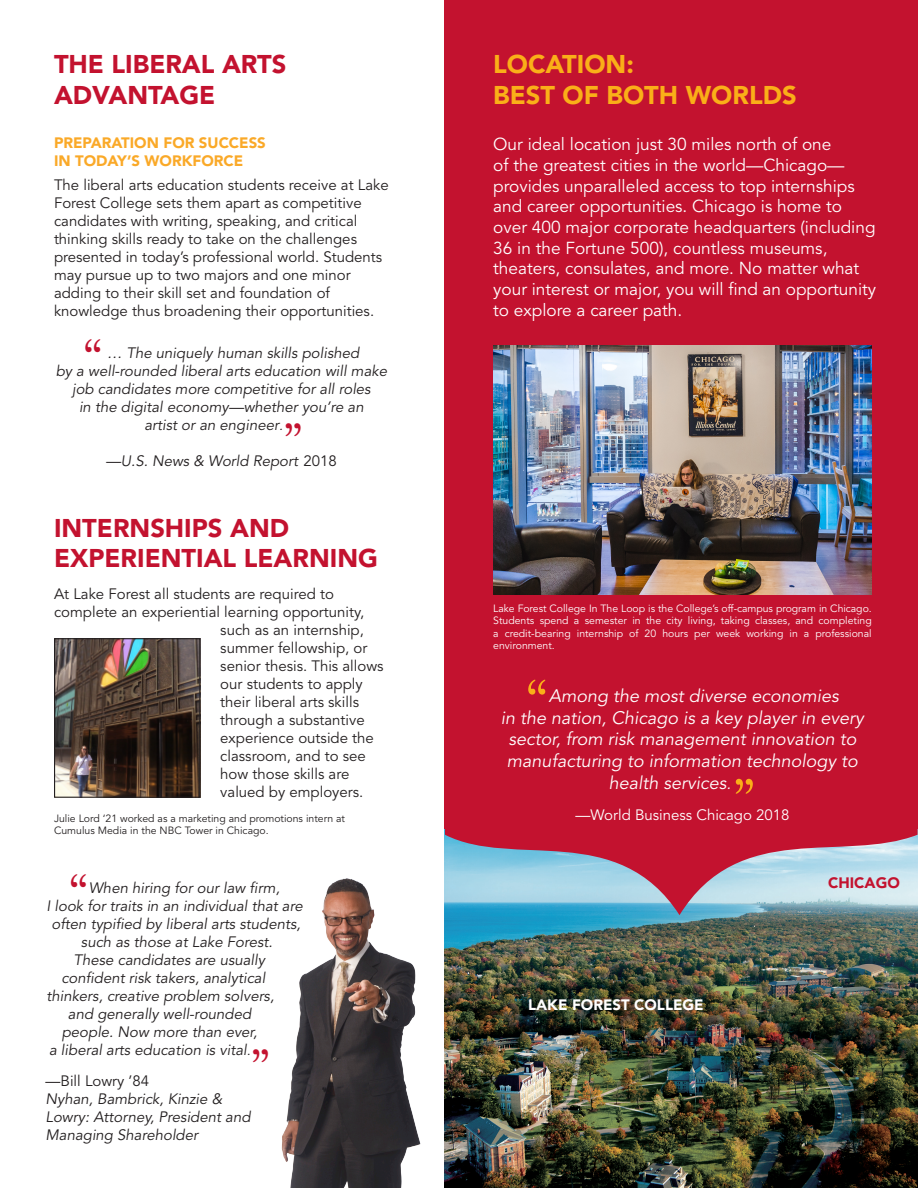
<style>
.page{position:relative;width:918px;height:1188px;background:#fff}
.page>*{position:absolute;margin:0;border:0;box-sizing:border-box;transform-origin:0 0}
.t1{font:50.55px "Janson Text";color:#faaf18}
.t2{font:43.95px "Janson Text";color:#c3122f}
.t3{font:900 25.5px/30.6px "Avenir LT Std";color:#c3122f}
.t4{font:900 25.5px/30.6px "Avenir LT Std";color:#faaf18}
.t5{font:italic 18px "Avenir LT Std";color:#fff}
.t6{font:17.25px/20.7px "Avenir LT Std";color:#fff}
.t7{font:15px/18px "Avenir LT Std";color:#231f20}
.t8{font:italic 15px/18px "Avenir LT Std";color:#231f20}
.t9{font:900 15px/18px "Avenir LT Std";color:#faa928}
.t10{font:15px "Avenir LT Std";color:#fff}
.t11{font:900 15px "Avenir LT Std";color:#fff}
.t12{font:900 15px "Avenir LT Std";color:#c3122f}
.t13{font:10.5px/12.6px "Avenir LT Std";color:#fff;text-align:justify}
.t14{font:10.5px/12.6px "Avenir LT Std";color:#231f20}
.s1{font-weight:300}
.s2{font-style:normal}
</style>
<div class="page">
<div style="left:445px;top:0;width:473px;height:915px;background:#c3122f"></div>
<img style="left:444px;top:829px;width:474px;height:359px">
<svg style="left:445px;top:594px;width:473px;height:321px"></svg>
<img style="left:510px;top:978px;width:246px;height:46px;border-radius:50%">
<img style="left:281px;top:878px;width:140px;height:310px">
<img style="left:493px;top:346px;width:379px;height:248px">
<img style="left:56px;top:640px;width:142px;height:156px">
<div style="left:54px;top:638px;width:146px;height:160px;border:1px solid #231f20"></div>
<h3 class="t3" style="left:54px;top:49px;width:234px">THE LIBERAL ARTS<br>ADVANTAGE</h3>
<p class="t9" style="left:54px;top:134px;width:213px">PREPARATION FOR SUCCESS<br>IN TODAY’S WORKFORCE</p>
<p class="t7" style="left:54px;top:176px;width:336px">The liberal arts education students receive at Lake Forest College sets them apart as competitive candidates with writing, speaking, and critical thinking skills ready to take on the challenges presented in today’s professional world. Students may pursue up to two majors and one minor adding to their skill set and foundation of knowledge thus broadening their opportunities.</p>
<h2 class="t2" style="left:84px;top:328px;width:21px">“</h2>
<p class="t8" style="left:107px;top:344px;width:253px">… The uniquely human skills polished</p>
<p class="t8" style="left:56px;top:362px;width:333px">by a well-rounded liberal arts education will make</p>
<p class="t8" style="left:72px;top:380px;width:300px">job candidates more competitive for all roles</p>
<p class="t8" style="left:79px;top:398px;width:286px">in the digital economy—whether you’re an</p>
<p class="t8" style="left:144px;top:416px;width:140px">artist or an engineer<span class="s1">.</span></p>
<h2 class="t2" style="left:283px;top:411px;width:21px">”</h2>
<p class="t8" style="left:106px;top:452px;width:232px">—U.S. News &amp; World Report <span class="s2">2018</span></p>
<h3 class="t3" style="left:54px;top:512px;width:325px">INTERNSHIPS AND<br>EXPERIENTIAL LEARNING</h3>
<p class="t7" style="left:54px;top:585px;width:281px">At Lake Forest all students are required to</p>
<p class="t7" style="left:54px;top:603px;width:312px">complete an experiential learning opportunity,</p>
<p class="t7" style="left:220px;top:621px;width:145px">such as an internship,</p>
<p class="t7" style="left:220px;top:639px;width:149px">summer fellowship, or</p>
<p class="t7" style="left:220px;top:657px;width:165px">senior thesis. This allows</p>
<p class="t7" style="left:220px;top:675px;width:144px">our students to apply</p>
<p class="t7" style="left:220px;top:693px;width:140px">their liberal arts skills</p>
<p class="t7" style="left:220px;top:711px;width:146px">through a substantive</p>
<p class="t7" style="left:220px;top:729px;width:155px">experience outside the</p>
<p class="t7" style="left:220px;top:747px;width:147px">classroom, and to see</p>
<p class="t7" style="left:220px;top:765px;width:131px">how those skills are</p>
<p class="t7" style="left:220px;top:783px;width:145px">valued by employers.</p>
<p class="t14" style="left:54px;top:812px;width:293px">Julie Lord ‘21 worked as a marketing and promotions intern at<br>Cumulus Media in the NBC Tower in Chicago.</p>
<h2 class="t2" style="left:69px;top:863px;width:21px">“</h2>
<p class="t8" style="left:89px;top:879px;width:193px">When hiring for our law firm,</p>
<p class="t8" style="left:46px;top:897px;width:258px">I look for traits in an individual that are</p>
<p class="t8" style="left:52px;top:915px;width:251px">often typified by liberal arts students,</p>
<p class="t8" style="left:81px;top:933px;width:193px">such as those at Lake Forest.</p>
<p class="t8" style="left:74px;top:951px;width:193px">These candidates are usually</p>
<p class="t8" style="left:61px;top:969px;width:205px">confident risk takers, analytical</p>
<p class="t8" style="left:46px;top:987px;width:229px">thinkers, creative problem solvers,</p>
<p class="t8" style="left:68px;top:1005px;width:185px">and generally well-rounded</p>
<p class="t8" style="left:62px;top:1023px;width:197px">people. Now more than ever,</p>
<p class="t8" style="left:49px;top:1041px;width:203px">a liberal arts education is vital<span class="s1">.</span></p>
<p class="t7" style="left:46px;top:1072px;width:105px">—Bill Lowry ’84</p>
<h2 class="t2" style="left:251px;top:1037px;width:21px">”</h2>
<p class="t8" style="left:46px;top:1090px;width:206px">Nyhan, Bambrick, Kinzie &amp;<br>Lowry: Attorney, President and<br>Managing Shareholder</p>
<h3 class="t4" style="left:493px;top:49px;width:305px">LOCATION:<br>BEST OF BOTH WORLDS</h3>
<p class="t6" style="left:493px;top:134px;width:385px">Our ideal location just 30 miles north of one<br>of the greatest cities in the world—Chicago— provides unparalleled access to top internships and career opportunities. Chicago is home to over 400 major corporate headquarters (including 36 in the Fortune 500), countless museums, theaters, consulates, and more. No matter what your interest or major, you will find an opportunity to explore a career path.</p>
<p class="t13" style="left:493px;top:602px;width:380px">Lake Forest College In The Loop is the College’s off-campus program in Chicago.<br>Students spend a semester in the city living, taking classes, and completing a credit-bearing internship of 20 hours per week working in a professional environment.</p>
<h1 class="t1" style="left:526px;top:667px;width:24px">“</h1>
<p class="t5" style="left:549px;top:686px;width:292px">Among the most diverse economies</p>
<p class="t5" style="left:501px;top:707px;width:365px">in the nation, Chicago is a key player in every</p>
<p class="t5" style="left:508px;top:729px;width:349px">sector, from risk management innovation to</p>
<p class="t5" style="left:507px;top:750px;width:352px">manufacturing to information technology to</p>
<p class="t5" style="left:609px;top:772px;width:124px">health services<span class="s1">.</span></p>
<p class="t10" style="left:575px;top:806px;width:216px">—World Business Chicago 2018</p>
<h1 class="t1" style="left:733px;top:766px;width:24px">”</h1>
<p class="t11" style="left:528px;top:996px;width:177px">LAKE FOREST COLLEGE</p>
<p class="t12" style="left:828px;top:874px;width:73px">CHICAGO</p>
</div>
